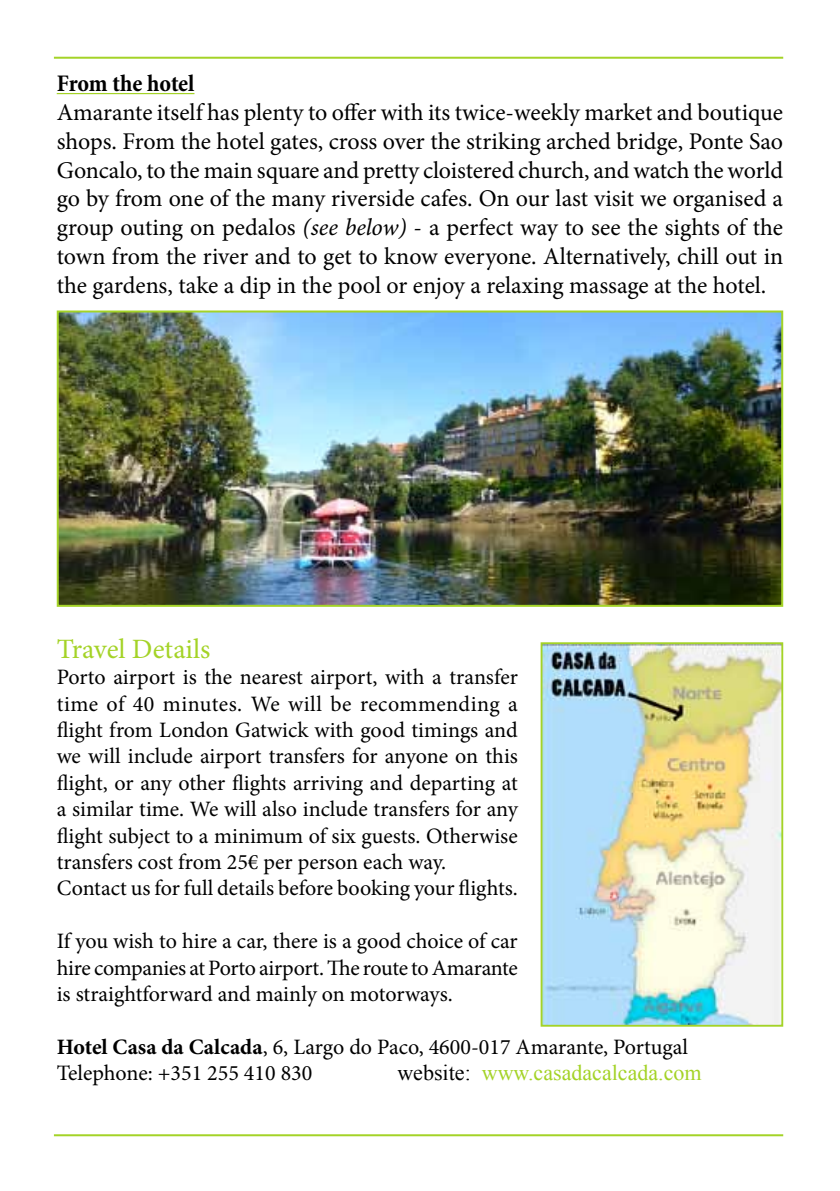
<style>
.page{position:relative;width:840px;height:1191px;background:#fff}
.page>*{position:absolute;margin:0;border:0;box-sizing:border-box;transform-origin:0 0}
.t1{font:28px "Minion Pro";letter-spacing:-.005em;color:#a4d327}
.t2{font:24px/28.8px "Minion Pro";letter-spacing:-.005em;color:#000;text-align:justify}
.t3{font:700 condensed 24px "Minion Pro";letter-spacing:-.01em;color:#000}
.t4{font:22px/26.4px "Minion Pro";color:#000}
.t5{font:22px "Times New Roman";color:#a4d327}
.s1{font-style:italic}
.s2{font-weight:700}
.s3{color:#000}
</style>
<div class="page">
<hr style="left:54px;top:57px;width:728px;height:2px;background:#a4d327">
<hr style="left:54px;top:1134px;width:728px;height:2px;background:#a4d327">
<hr style="left:57px;top:93px;width:137px;height:1px;background:#a4d327">
<img style="left:543px;top:645px;width:236px;height:378px">
<div style="left:540px;top:642px;width:242px;height:384px;border:2px solid #a4d327"></div>
<img style="left:60px;top:313px;width:719px;height:291px">
<div style="left:57px;top:310px;width:725px;height:297px;border:2px solid #a4d327"></div>
<p class="t3" style="left:57px;top:67px;width:139px">From the hotel</p>
<p class="t2" style="left:57px;top:98px;width:727px">Amarante itself has plenty to offer with its twice-weekly market and boutique shops. From the hotel gates, cross over the striking arched bridge, Ponte Sao Goncalo, to the main square and pretty cloistered church, and watch the world go by from one of the many riverside cafes. On our last visit we organised a group outing on pedalos <span class="s1">(see below)</span> - a perfect way to see the sights of the town from the river and to get to know everyone. Alternatively, chill out in the gardens, take a dip in the pool or enjoy a relaxing massage at the hotel.</p>
<p class="t1" style="left:57px;top:630px;width:155px">Travel Details</p>
<p class="t4" style="left:57px;top:664px;width:462px">Porto airport is the nearest airport, with a transfer time of 40 minutes. We will be recommending a flight from London Gatwick with good timings and we will include airport transfers for anyone on this flight, or any other flights arriving and departing at a similar time. We will also include transfers for any flight subject to a minimum of six guests. Otherwise transfers cost from 25€ per person each way.<br>Contact us for full details before booking your flights.</p>
<p class="t4" style="left:57px;top:928px;width:462px;text-align:justify">If you wish to hire a car, there is a good choice of car hire companies at Porto airport. The route to Amarante is straightforward and mainly on motorways.</p>
<p class="t4" style="left:57px;top:1033px;width:632px"><span class="s2">Hotel Casa da Calcada</span>, 6, Largo do Paco, 4600-017 Amarante, Portugal<br>Telephone: +351 255 410 830</p>
<p class="t5" style="left:397px;top:1058px;width:306px"><span class="s3">website:</span> www.casadacalcada.com</p>
</div>
